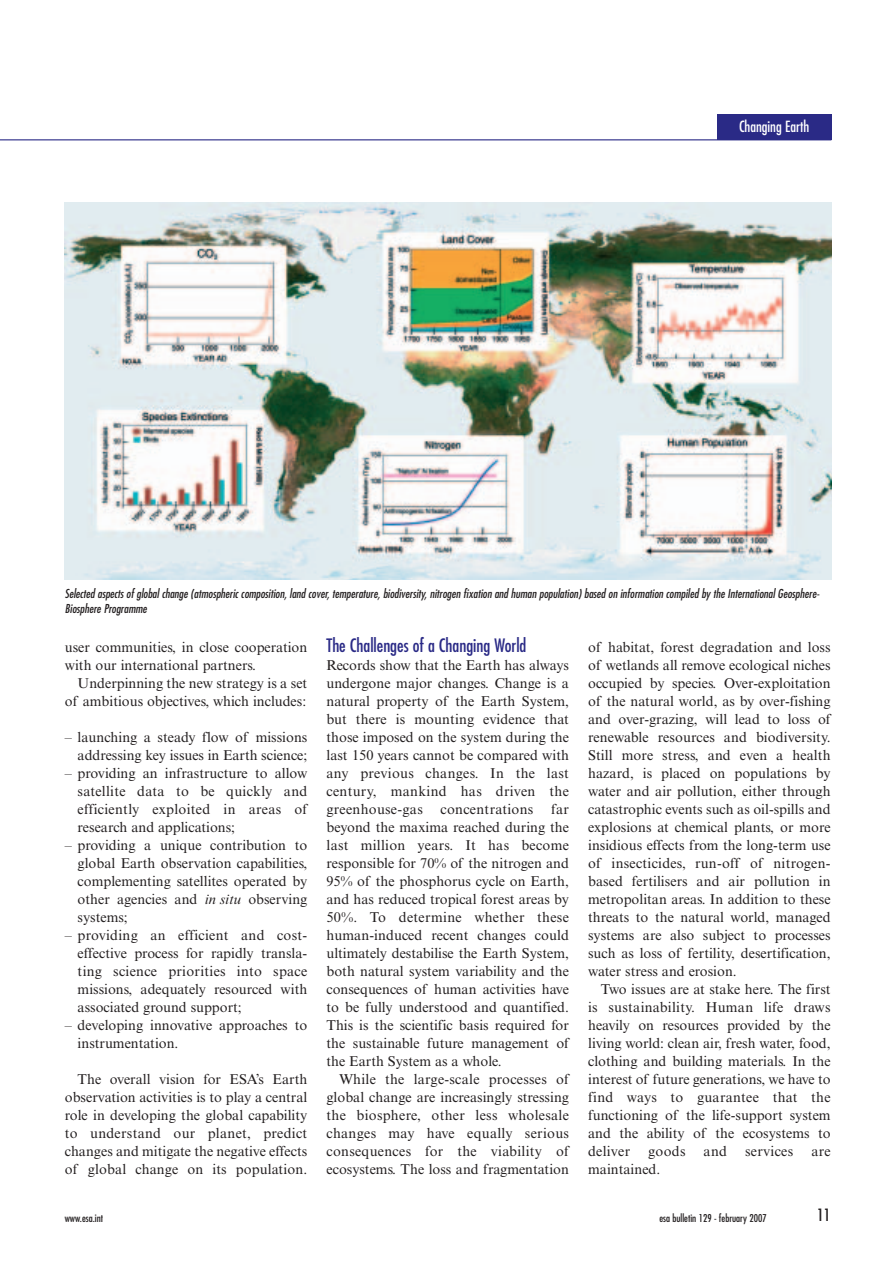
<style>
.page{position:relative;width:893px;height:1268px;background:#fff}
.page>*{position:absolute;margin:0;border:0;box-sizing:border-box;transform-origin:0 0}
.t1{font:condensed 18px "Futura Std";color:#2a2a86}
.t2{font:condensed 16.5px "Futura Std";color:#231f20}
.t3{font:condensed 15px "Futura Std";color:#fff}
.t4{font:14.25px/18px "Times New Roman MT Std";color:#231f20;text-align:justify}
.t5{font:14.25px "Times New Roman MT Std";letter-spacing:.02em;color:#231f20}
.t6{font:italic condensed 12px/15px "Futura Std";color:#231f20}
.t7{font:condensed 10.5px "Futura Std";color:#231f20}
.s1{font-style:italic}
</style>
<div class="page">
<img style="left:0;top:114px;width:832px;height:466px">
<p class="t3" style="left:739px;top:120px;width:72px">Changing Earth</p>
<p class="t6" style="left:65px;top:586px;width:756px">Selected aspects of global change (atmospheric composition, land cover, temperature, biodiversity, nitrogen fixation and human population) based on information compiled by the International Geosphere-<br>Biosphere Programme</p>
<p class="t4" style="left:65px;top:639px;width:244px">user communities, in close cooperation with our international partners.</p>
<p class="t4" style="left:65px;top:675px;width:244px;text-align:right">Underpinning the new strategy is a set of ambitious objectives, which includes:</p>
<p class="t4" style="left:65px;top:729px;width:244px;text-align:right">– launching a steady flow of missions addressing key issues in Earth science;</p>
<p class="t4" style="left:78px;top:765px;width:231px;text-indent:-13px">– providing an infrastructure to allow satellite data to be quickly and efficiently exploited in areas of research and applications;</p>
<p class="t4" style="left:78px;top:837px;width:231px;text-indent:-13px">– providing a unique contribution to global Earth observation capabilities, complementing satellites operated by other agencies and <span class="s1">in situ</span> observing systems;</p>
<p class="t4" style="left:78px;top:927px;width:231px;text-indent:-13px">– providing an efficient and cost&shy;effective process for rapidly transla&shy;ting science priorities into space missions, adequately resourced with associated ground support;</p>
<p class="t4" style="left:78px;top:1017px;width:231px;text-indent:-13px">– developing innovative approaches to instrumentation.</p>
<p class="t4" style="left:65px;top:1071px;width:244px;text-indent:13px">The overall vision for ESA’s Earth observation activities is to play a central role in developing the global capability to understand our planet, predict changes and mitigate the negative effects of global change on its population.</p>
<p class="t1" style="left:326px;top:636px;width:201px">The Challenges of a Changing World</p>
<p class="t4" style="left:326px;top:657px;width:244px">Records show that the Earth has always undergone major changes. Change is a natural property of the Earth System, but there is mounting evidence that those imposed on the system during the last 150 years cannot be compared with any previous changes. In the last century, mankind has driven the greenhouse-gas concentrations far beyond the maxima reached during the last million years. It has become responsible for 70% of the nitrogen and 95% of the phosphorus cycle on Earth, and has reduced tropical forest areas by 50%. To determine whether these human-induced recent changes could ultimately destabilise the Earth System, both natural system variability and the consequences of human activities have to be fully understood and quantified.<br>This is the scientific basis required for the sustainable future management of the Earth System as a whole.</p>
<p class="t4" style="left:326px;top:1071px;width:244px;text-indent:13px">While the large-scale processes of global change are increasingly stressing the biosphere, other less wholesale changes may have equally serious consequences for the viability of ecosystems. The loss and fragmentation</p>
<p class="t4" style="left:588px;top:639px;width:244px">of habitat, forest degradation and loss of wetlands all remove ecological niches occupied by species. Over-exploitation of the natural world, as by over-fishing and over-grazing, will lead to loss of renewable resources and biodiversity.<br>Still more stress, and even a health hazard, is placed on populations by water and air pollution, either through catastrophic events such as oil-spills and explosions at chemical plants, or more insidious effects from the long-term use of insecticides, run-off of nitrogen&shy;based fertilisers and air pollution in metropolitan areas. In addition to these threats to the natural world, managed systems are also subject to processes such as loss of fertility, desertification, water stress and erosion.</p>
<p class="t4" style="left:588px;top:981px;width:244px;text-indent:13px">Two issues are at stake here. The first is sustainability. Human life draws heavily on resources provided by the living world: clean air, fresh water, food, clothing and building materials. In the interest of future generations, we have to find ways to guarantee that the functioning of the life-support system and the ability of the ecosystems to deliver</p>
<p class="t4" style="left:648px;top:1143px;width:39px">goods</p>
<p class="t4" style="left:703px;top:1143px;width:25px">and</p>
<p class="t5" style="left:745px;top:1145px;width:50px">services</p>
<p class="t4" style="left:811px;top:1143px;width:21px">are</p>
<p class="t4" style="left:588px;top:1161px;width:74px">maintained.</p>
<p class="t7" style="left:65px;top:1212px;width:40px">www.esa.int</p>
<p class="t7" style="left:659px;top:1212px;width:109px">esa bulletin 129 - february 2007</p>
<p class="t2" style="left:817px;top:1207px;width:15px">11</p>
</div>
